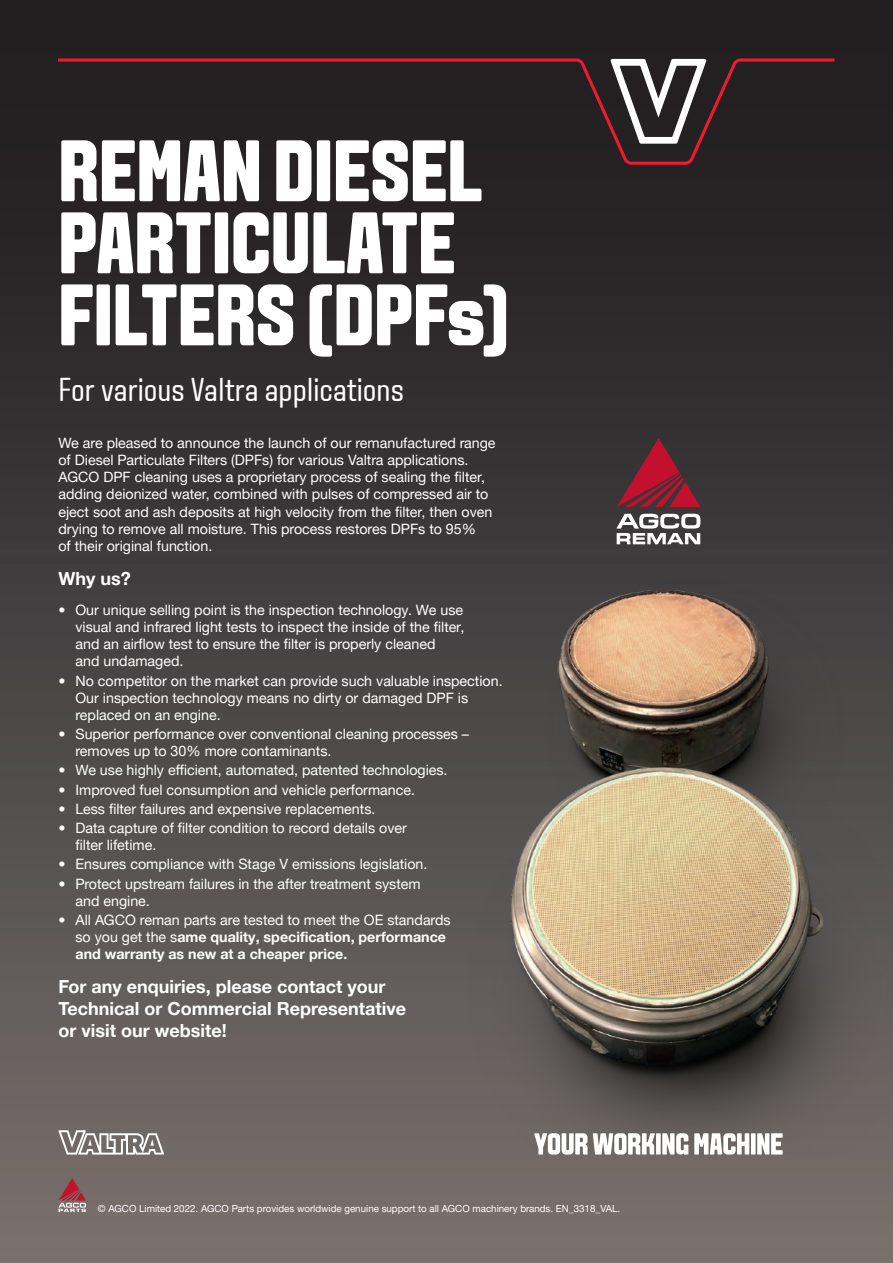
<style>
.page{position:relative;width:893px;height:1263px;background:#fff}
.page>*{position:absolute;margin:0;border:0;box-sizing:border-box;transform-origin:0 0}
.t1{font:700 87px/72px "VALTRA Aveny T 2020 Extra";color:#fff}
.t2{font:33px "VALTRA Aveny T 2020 Regular";color:#fff}
.t3{font:700 18px/21.6px "Helvetica Neue LTW1 G";color:#fff}
.t4{font:14.25px/17.1px "Helvetica Neue LTW1 G";color:#fff}
.t5{font:700 14.25px/17.1px "Helvetica Neue LTW1 G";color:#fff}
.t6{font:9.75px "Helvetica Neue LTW1 G";color:#fff}
.s1{font-weight:400}
</style>
<div class="page">
<div style="left:0;top:0;width:893px;height:1263px;background:linear-gradient(to bottom,#171618,#77706d)"></div>
<svg style="left:58px;top:58px;width:776px;height:107px;background:#312628"></svg>
<img style="left:424px;top:505px;width:469px;height:650px">
<svg style="left:58px;top:1178px;width:28px;height:34px"></svg>
<svg style="left:617px;top:438px;width:83px;height:69px;background:#6e2532"></svg>
<svg style="left:616px;top:514px;width:84px;height:30px"></svg>
<svg style="left:58px;top:1130px;width:106px;height:24px"></svg>
<svg style="left:534px;top:1133px;width:249px;height:21px"></svg>
<h1 class="t1" style="left:58px;top:134px;width:452px">REMAN DIESEL<br>PARTICULATE<br>FILTERS (DPFs)</h1>
<h2 class="t2" style="left:58px;top:368px;width:347px">For various Valtra applications</h2>
<p class="t4" style="left:58px;top:434px;width:439px">We are pleased to announce the launch of our remanufactured range of Diesel Particulate Filters (DPFs) for various Valtra applications.<br>AGCO DPF cleaning uses a proprietary process of sealing the filter, adding deionized water, combined with pulses of compressed air to eject soot and ash deposits at high velocity from the filter, then oven drying to remove all moisture. This process restores DPFs to 95%<br>of their original function.</p>
<p class="t3" style="left:58px;top:568px;width:74px">Why us?</p>
<p class="t4" style="left:75px;top:601px;width:390px;text-indent:-17px">• Our unique selling point is the inspection technology. We use visual and infrared light tests to inspect the inside of the filter, and an airflow test to ensure the filter is properly cleaned<br>and undamaged.</p>
<p class="t4" style="left:75px;top:672px;width:429px;text-indent:-17px">• No competitor on the market can provide such valuable inspection.<br>Our inspection technology means no dirty or damaged DPF is replaced on an engine.</p>
<p class="t4" style="left:75px;top:725px;width:395px;text-indent:-17px">• Superior performance over conventional cleaning processes – removes up to 30% more contaminants.</p>
<p class="t4" style="left:58px;top:761px;width:391px">• We use highly efficient, automated, patented technologies.</p>
<p class="t4" style="left:58px;top:781px;width:358px">• Improved fuel consumption and vehicle performance.</p>
<p class="t4" style="left:58px;top:800px;width:318px">• Less filter failures and expensive replacements.</p>
<p class="t4" style="left:75px;top:819px;width:333px;text-indent:-17px">• Data capture of filter condition to record details over filter lifetime.</p>
<p class="t4" style="left:58px;top:855px;width:371px">• Ensures compliance with Stage V emissions legislation.</p>
<p class="t4" style="left:75px;top:875px;width:347px;text-indent:-17px">• Protect upstream failures in the after treatment system and engine.</p>
<p class="t5" style="left:75px;top:911px;width:377px;text-indent:-17px"><span class="s1">• All AGCO reman parts are tested to meet the OE standards so you get the s</span>ame quality, specification, performance and warranty as new at a cheaper price.</p>
<p class="t3" style="left:58px;top:976px;width:349px">For any enquiries, please contact your<br>Technical or Commercial Representative or visit our website!</p>
<p class="t6" style="left:98px;top:1202px;width:524px">© AGCO Limited 2022. AGCO Parts provides worldwide genuine support to all AGCO machinery brands. EN_3318_VAL.</p>
</div>
